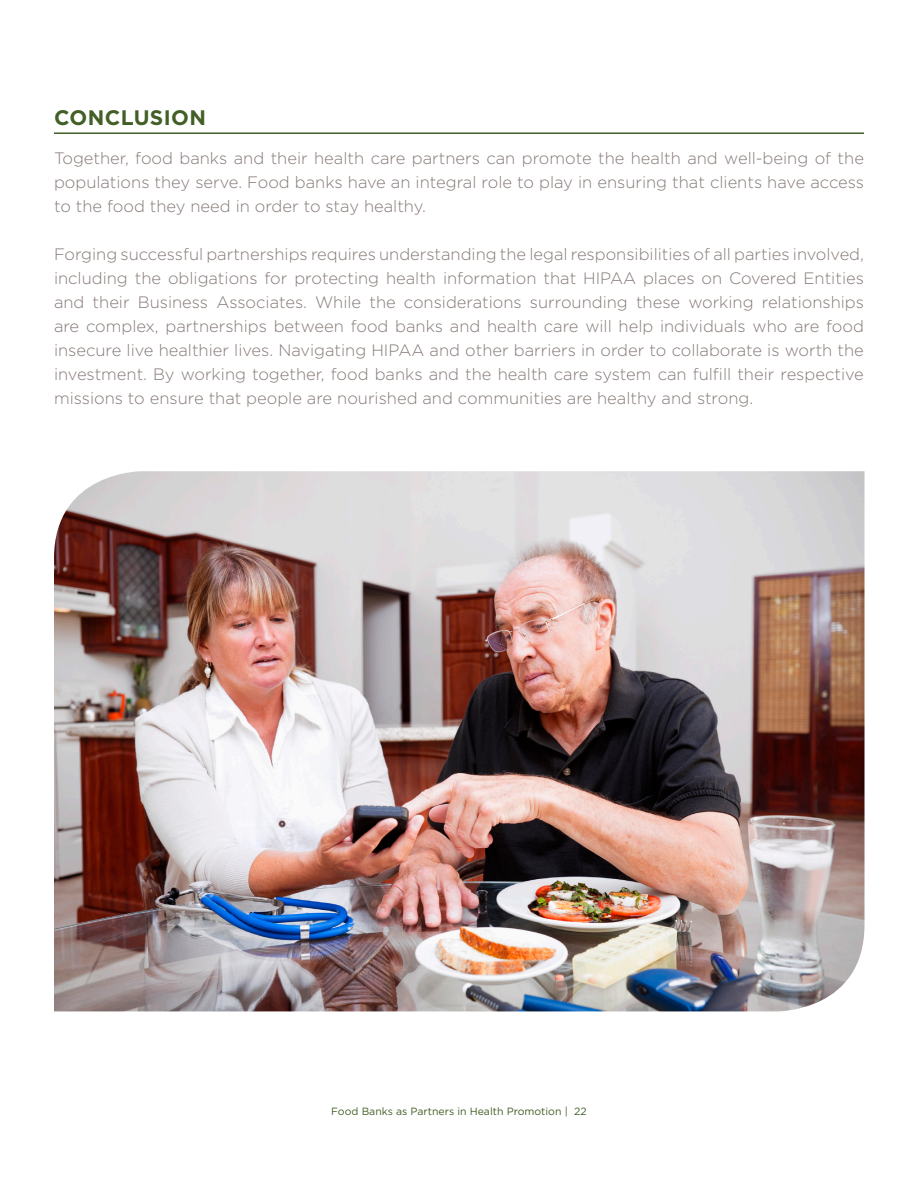
<style>
.page{position:relative;width:918px;height:1188px;background:#fff}
.page>*{position:absolute;margin:0;border:0;box-sizing:border-box;transform-origin:0 0}
.heading_1{font:700 21px "Gotham";letter-spacing:.02em;color:#425f26}
.t1{font:300 16.5px/24px "Gotham";color:#857a76;text-align:justify}
.t2{font:10.5px "Gotham";color:#425f26}
</style>
<div class="page">
<hr style="left:54px;top:132px;width:810px;height:2px;background:#425f26">
<img style="left:54px;top:471px;width:811px;height:540px">
<p class="heading_1" style="left:54px;top:103px;width:154px">CONCLUSION</p>
<p class="t1" style="left:54px;top:146px;width:812px">Together, food banks and their health care partners can promote the health and well-being of the populations they serve. Food banks have an integral role to play in ensuring that clients have access to the food they need in order to stay healthy.</p>
<p class="t1" style="left:54px;top:242px;width:812px">Forging successful partnerships requires understanding the legal responsibilities of all parties involved, including the obligations for protecting health information that HIPAA places on Covered Entities and their Business Associates. While the considerations surrounding these working relationships are complex, partnerships between food banks and health care will help individuals who are food insecure live healthier lives. Navigating HIPAA and other barriers in order to collaborate is worth the investment. By working together, food banks and the health care system can fulfill their respective missions to ensure that people are nourished and communities are healthy and strong.</p>
<p class="t2" style="left:331px;top:1105px;width:257px">Food Banks as Partners in Health Promotion | 22</p>
</div>
